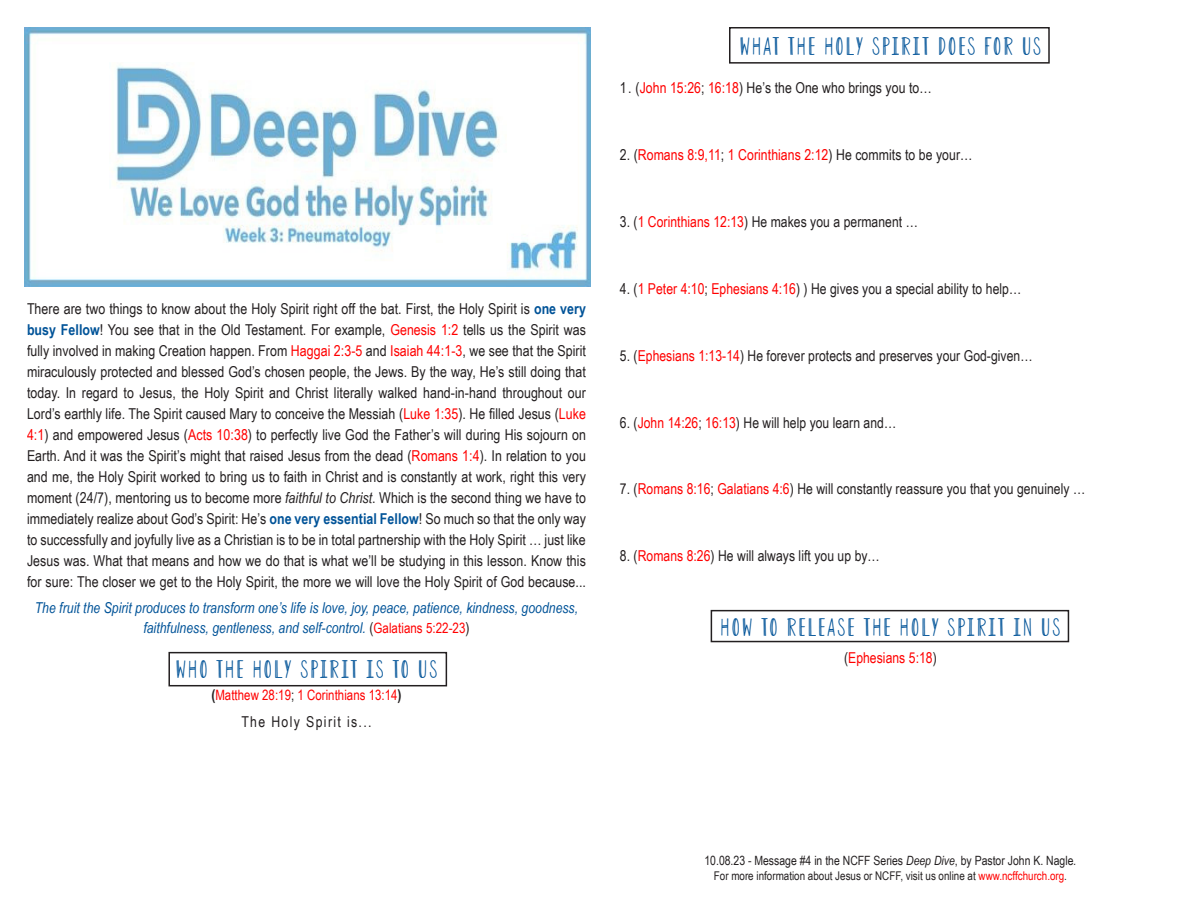
<style>
.page{position:relative;width:1188px;height:918px;background:#fff}
.page>*{position:absolute;margin:0;border:0;box-sizing:border-box;transform-origin:0 0}
.t1{font:25.5px "Lemonade";letter-spacing:.09em;color:#005398}
.t2{font:15px/21px "Arial Narrow";letter-spacing:.005em;color:#231f20;text-align:justify}
.t3{font:italic 15px/19.5px "Arial Narrow";letter-spacing:.005em;color:#005398;text-align:center}
.t4{font:15px "Arial Narrow";letter-spacing:.005em;color:#f00}
.t5{font:15px "Arial Narrow";letter-spacing:.09em;color:#231f20}
.t6{font:14.25px "Arial Narrow";letter-spacing:.005em;color:#f00}
.t7{font:12.75px "Arial Narrow";color:#231f20}
.t8{font:12px "Arial Narrow";color:#231f20}
.s1{font-weight:700;color:#005398}
.s2{color:#f00}
.s3{font-style:italic}
.s4{font-style:normal;color:#231f20}
.s5{font-style:normal;font-size:14.25px;color:#f00}
.s6{font-weight:700;font-size:15px;color:#231f20}
.s7{color:#231f20}
</style>
<div class="page">
<div style="left:729px;top:27px;width:321px;height:37px;border:2px solid #231f20"></div>
<div style="left:168px;top:652px;width:279px;height:34px;border:2px solid #231f20"></div>
<div style="left:711px;top:610px;width:358px;height:32px;border:2px solid #231f20"></div>
<img style="left:24px;top:27px;width:567px;height:259px">
<p class="t2" style="left:27px;top:298px;width:561px">There are two things to know about the Holy Spirit right off the bat. First, the Holy Spirit is <span class="s1">one very busy Fellow</span>! You see that in the Old Testament. For example, <span class="s2">Genesis 1:2</span> tells us the Spirit was fully involved in making Creation happen. From <span class="s2">Haggai 2:3-5</span> and <span class="s2">Isaiah 44:1-3</span>, we see that the Spirit miraculously protected and blessed God’s chosen people, the Jews. By the way, He’s still doing that today. In regard to Jesus, the Holy Spirit and Christ literally walked hand-in-hand throughout our Lord’s earthly life. The Spirit caused Mary to conceive the Messiah (<span class="s2">Luke 1:35</span>). He filled Jesus (<span class="s2">Luke 4:1</span>) and empowered Jesus (<span class="s2">Acts 10:38</span>) to perfectly live God the Father’s will during His sojourn on Earth. And it was the Spirit’s might that raised Jesus from the dead (<span class="s2">Romans 1:4</span>). In relation to you and me, the Holy Spirit worked to bring us to faith in Christ and is constantly at work, right this very moment (24/7), mentoring us to become more <span class="s3">faithful to Christ</span>. Which is the second thing we have to immediately realize about God’s Spirit: He’s <span class="s1">one very essential Fellow</span>! So much so that the only way to successfully and joyfully live as a Christian is to be in total partnership with the Holy Spirit … just like Jesus was. What that means and how we do that is what we’ll be studying in this lesson. Know this for sure: The closer we get to the Holy Spirit, the more we will love the Holy Spirit of God because...</p>
<p class="t3" style="left:35px;top:598px;width:545px">The fruit the Spirit produces to transform one’s life is love, joy, peace, patience, kindness, goodness, faithfulness, gentleness, and self-control. <span class="s4">(</span><span class="s5">Galatians 5:22-23</span><span class="s4">)</span></p>
<p class="t1" style="left:176px;top:660px;width:263px">WHO THE HOLY SPIRIT IS TO US</p>
<p class="t6" style="left:211px;top:685px;width:192px"><span class="s6">(</span>Matthew 28:19<span class="s7">;</span> 1 Corinthians 13:14<span class="s6">)</span></p>
<p class="t5" style="left:241px;top:711px;width:132px">The Holy Spirit is...</p>
<p class="t1" style="left:740px;top:37px;width:303px">WHAT THE HOLY SPIRIT DOES FOR US</p>
<p class="t2" style="left:620px;top:77px;width:313px">1. (<span class="s2">John 15:26</span>; <span class="s2">16:18</span>) He’s the One who brings you to…</p>
<p class="t4" style="left:620px;top:144px;width:354px"><span class="s7">2. (</span>Romans 8:9,11<span class="s7">;</span> 1 Corinthians 2:12<span class="s7">) He commits to be your…</span></p>
<p class="t2" style="left:620px;top:211px;width:300px">3. (<span class="s2">1 Corinthians 12:13</span>) He makes you a permanent …</p>
<p class="t2" style="left:620px;top:278px;width:403px">4. (<span class="s2">1 Peter 4:10</span>; <span class="s2">Ephesians 4:16</span>) ) He gives you a special ability to help…</p>
<p class="t2" style="left:620px;top:344px;width:414px">5. (<span class="s2">Ephesians 1:13-14</span>) He forever protects and preserves your God-given…</p>
<p class="t2" style="left:620px;top:411px;width:278px">6. (<span class="s2">John 14:26</span>; <span class="s2">16:13</span>) He will help you learn and…</p>
<p class="t2" style="left:620px;top:478px;width:467px">7. (<span class="s2">Romans 8:16</span>; <span class="s2">Galatians 4:6</span>) He will constantly reassure you that you genuinely …</p>
<p class="t2" style="left:620px;top:545px;width:261px">8. (<span class="s2">Romans 8:26</span>) He will always lift you up by…</p>
<p class="t1" style="left:721px;top:617px;width:341px">HOW TO RELEASE THE HOLY SPIRIT IN US</p>
<p class="t4" style="left:844px;top:647px;width:94px"><span class="s7">(</span>Ephesians 5:18<span class="s7">)</span></p>
<p class="t7" style="left:704px;top:851px;width:373px">10.08.23 - Message #4 in the NCFF Series <span class="s3">Deep Dive</span>, by Pastor John K. Nagle<span class="s3">.</span></p>
<p class="t8" style="left:714px;top:867px;width:355px">For more information about Jesus or NCFF, visit us online at <span class="s2">www.ncffchurch.org</span>.</p>
</div>
